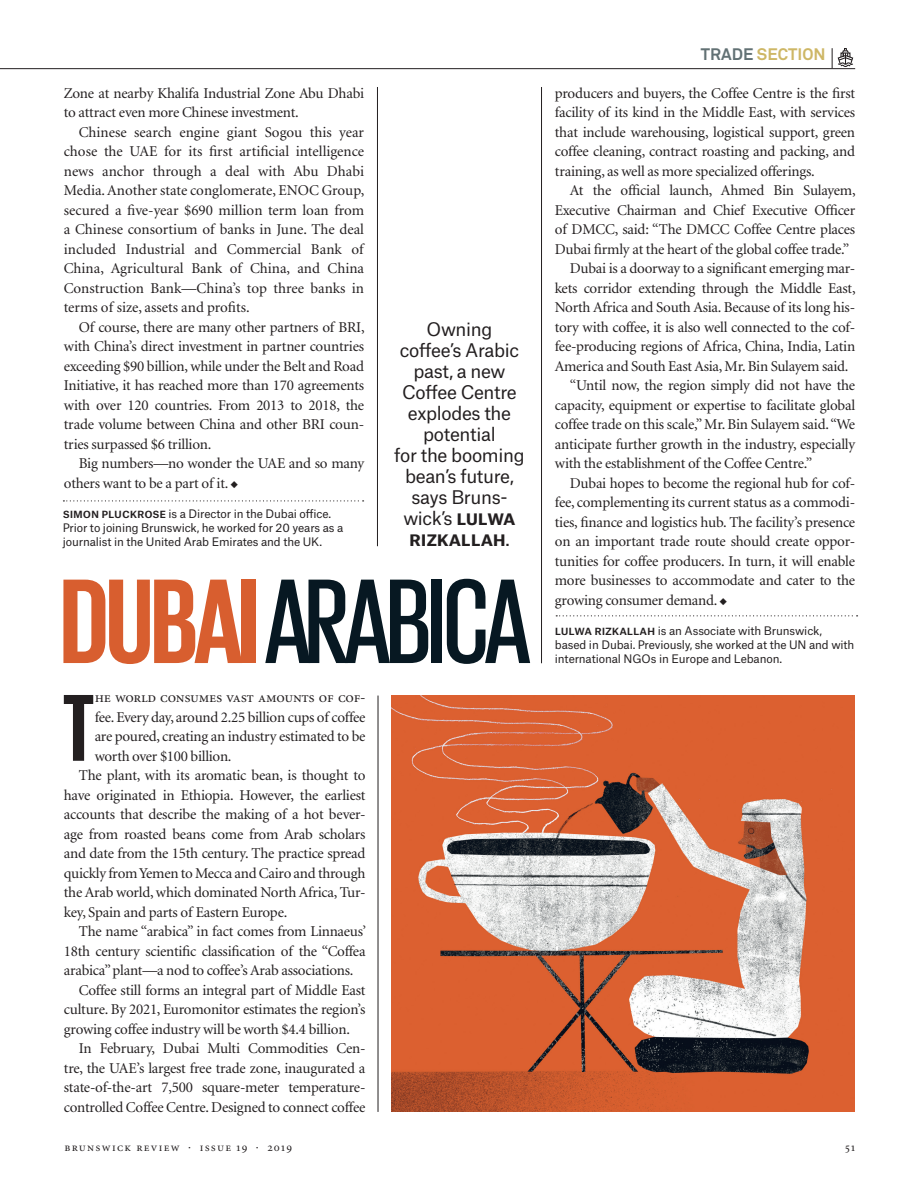
<style>
.page{position:relative;width:919px;height:1191px;background:#fff}
.page>*{position:absolute;margin:0;border:0;box-sizing:border-box;transform-origin:0 0}
.t1{font:500 123px "Giorgio Sans";letter-spacing:-.035em;color:#071822}
.BR_Minion_Body_first{font:700 97.05px "Giorgio Sans";color:#231f20}
.BR_Atlas_Grotesk_Pul{font:18px/21px "Atlas Grotesk";letter-spacing:-.02em;color:#231f20;text-align:center}
.SA_strap{font:700 16.5px "Akkurat Pro";letter-spacing:.005em;color:#ceb766}
.BR_Minion_BodyText_J{font:15px/19.5px "Minion";letter-spacing:-.015em;color:#231f20;text-align:justify}
.BR_Minion_Body_first-2{font:15px/19.5px "Minion";letter-spacing:-.02em;color:#231f20;text-align:justify}
.t2{font:12px "Minion Regular SC";letter-spacing:.105em;color:#231f20}
.BR_Giorgio_bio_Conti{font:11.25px/14.2px "Atlas Grotesk";letter-spacing:-.01em;color:#231f20}
.s1{font-weight:700}
.s2{font-weight:500}
.s3{font-weight:700;color:#d85e2f}
.s4{font-family:"Minion Regular SC"}
.s5{color:#627174}
</style>
<div class="page">
<img style="left:391px;top:695px;width:463px;height:416px">
<hr style="left:0;top:68px;width:855px;height:1px;background:#231f20">
<svg style="left:63px;top:500px;width:300px;height:1px"></svg>
<svg style="left:556px;top:615px;width:301px;height:1px"></svg>
<hr style="left:377px;top:87px;width:1px;height:459px;background:#231f20">
<hr style="left:541px;top:87px;width:1px;height:576px;background:#231f20">
<hr style="left:378px;top:695px;width:1px;height:417px;background:#231f20">
<svg style="left:831px;top:48px;width:22px;height:20px"></svg>
<p class="BR_Minion_BodyText_J" style="left:64px;top:84px;width:302px">Zone at nearby Khalifa Industrial Zone Abu Dhabi to attract even more Chinese investment.</p>
<p class="BR_Minion_BodyText_J" style="left:64px;top:123px;width:302px;text-indent:15px">Chinese search engine giant Sogou this year chose the UAE for its first artificial intelligence news anchor through a deal with Abu Dhabi Media. Another state conglomerate, ENOC Group, secured a five-year $690 million term loan from a Chinese consortium of banks in June. The deal included Industrial and Commercial Bank of China, Agricultural Bank of China, and China Construction Bank—China’s top three banks in terms of size, assets and profits.</p>
<p class="BR_Minion_BodyText_J" style="left:64px;top:318px;width:302px;text-indent:15px">Of course, there are many other partners of BRI, with China’s direct investment in partner countries exceeding $90 billion, while under the Belt and Road Initiative, it has reached more than 170 agreements with over 120 countries. From 2013 to 2018, the trade volume between China and other BRI coun&shy;tries surpassed $6 trillion.</p>
<p class="BR_Minion_BodyText_J" style="left:64px;top:454px;width:302px;text-indent:15px">Big numbers—no wonder the UAE and so many others want to be a part of it. ◆</p>
<p class="BR_Atlas_Grotesk_Pul" style="left:394px;top:316px;width:132px">Owning coffee’s Arabic past, a new<br>Coffee Centre explodes the potential<br>for the booming bean’s future, says Bruns&shy;wick’s <span class="s1">LULWA<br>RIZKALLAH</span>.</p>
<p class="BR_Giorgio_bio_Conti" style="left:63px;top:505px;width:282px"><span class="s2">SIMON PLUCKROSE</span> is a Director in the Dubai office.<br>Prior to joining Brunswick, he worked for 20 years as a journalist in the United Arab Emirates and the UK.</p>
<p class="t1" style="left:60px;top:561px;width:472px"><span class="s3">DUBAI</span> ARABICA</p>
<p class="BR_Minion_Body_first" style="left:63px;top:679px;width:33px">T</p>
<p class="BR_Minion_Body_first-2" style="left:95px;top:688px;width:272px"><span class="s4">he world consumes vast amounts of cof&shy;</span>fee. Every day, around 2.25 billion cups of coffee are poured, creating an industry estimated to be worth over $100 billion.</p>
<p class="BR_Minion_BodyText_J" style="left:64px;top:766px;width:303px;text-indent:15px">The plant, with its aromatic bean, is thought to have originated in Ethiopia. However, the earliest accounts that describe the making of a hot bever&shy;age from roasted beans come from Arab scholars and date from the 15th century. The practice spread quickly from Yemen to Mecca and Cairo and through the Arab world, which dominated North Africa, Tur&shy;key, Spain and parts of Eastern Europe.</p>
<p class="BR_Minion_BodyText_J" style="left:64px;top:922px;width:304px;text-indent:15px">The name “arabica” in fact comes from Linnaeus’ 18th century scientific classification of the “Coffea arabica” plant—a nod to coffee’s Arab associations.</p>
<p class="BR_Minion_BodyText_J" style="left:64px;top:981px;width:303px;text-indent:15px">Coffee still forms an integral part of Middle East culture. By 2021, Euromonitor estimates the region’s growing coffee industry will be worth $4.4 billion.</p>
<p class="BR_Minion_BodyText_J" style="left:64px;top:1039px;width:303px;text-indent:15px">In February, Dubai Multi Commodities Cen&shy;tre, the UAE’s largest free trade zone, inaugurated a state-of-the-art 7,500 square-meter temperature&shy;controlled Coffee Centre. Designed to connect coffee</p>
<p class="SA_strap" style="left:700px;top:44px;width:126px"><span class="s5">TRADE</span> SECTION</p>
<p class="BR_Minion_BodyText_J" style="left:554px;top:84px;width:302px">producers and buyers, the Coffee Centre is the first facility of its kind in the Middle East, with services that include warehousing, logistical support, green coffee cleaning, contract roasting and packing, and training, as well as more specialized offerings.</p>
<p class="BR_Minion_BodyText_J" style="left:554px;top:181px;width:302px;text-indent:15px">At the official launch, Ahmed Bin Sulayem, Executive Chairman and Chief Executive Officer of DMCC, said: “The DMCC Coffee Centre places Dubai firmly at the heart of the global coffee trade.”</p>
<p class="BR_Minion_BodyText_J" style="left:554px;top:259px;width:302px;text-indent:15px">Dubai is a doorway to a significant emerging mar&shy;kets corridor extending through the Middle East, North Africa and South Asia. Because of its long his&shy;tory with coffee, it is also well connected to the cof&shy;fee-producing regions of Africa, China, India, Latin America and South East Asia, Mr. Bin Sulayem said.</p>
<p class="BR_Minion_BodyText_J" style="left:554px;top:376px;width:302px;text-indent:15px">“Until now, the region simply did not have the capacity, equipment or expertise to facilitate global coffee trade on this scale,” Mr. Bin Sulayem said. “We anticipate further growth in the industry, especially with the establishment of the Coffee Centre.”</p>
<p class="BR_Minion_BodyText_J" style="left:554px;top:474px;width:302px;text-indent:15px">Dubai hopes to become the regional hub for cof&shy;fee, complementing its current status as a commodi&shy;ties, finance and logistics hub. The facility’s presence on an important trade route should create oppor&shy;tunities for coffee producers. In turn, it will enable more businesses to accommodate and cater to the growing consumer demand. ◆</p>
<p class="BR_Giorgio_bio_Conti" style="left:554px;top:622px;width:301px"><span class="s2">LULWA RIZKALLAH</span> is an Associate with Brunswick, based in Dubai. Previously, she worked at the UN and with international NGOs in Europe and Lebanon.</p>
<p class="t2" style="left:64px;top:1141px;width:229px">brunswick review · issue 19 · 2019</p>
<p class="t2" style="left:845px;top:1141px;width:11px">51</p>
</div>
